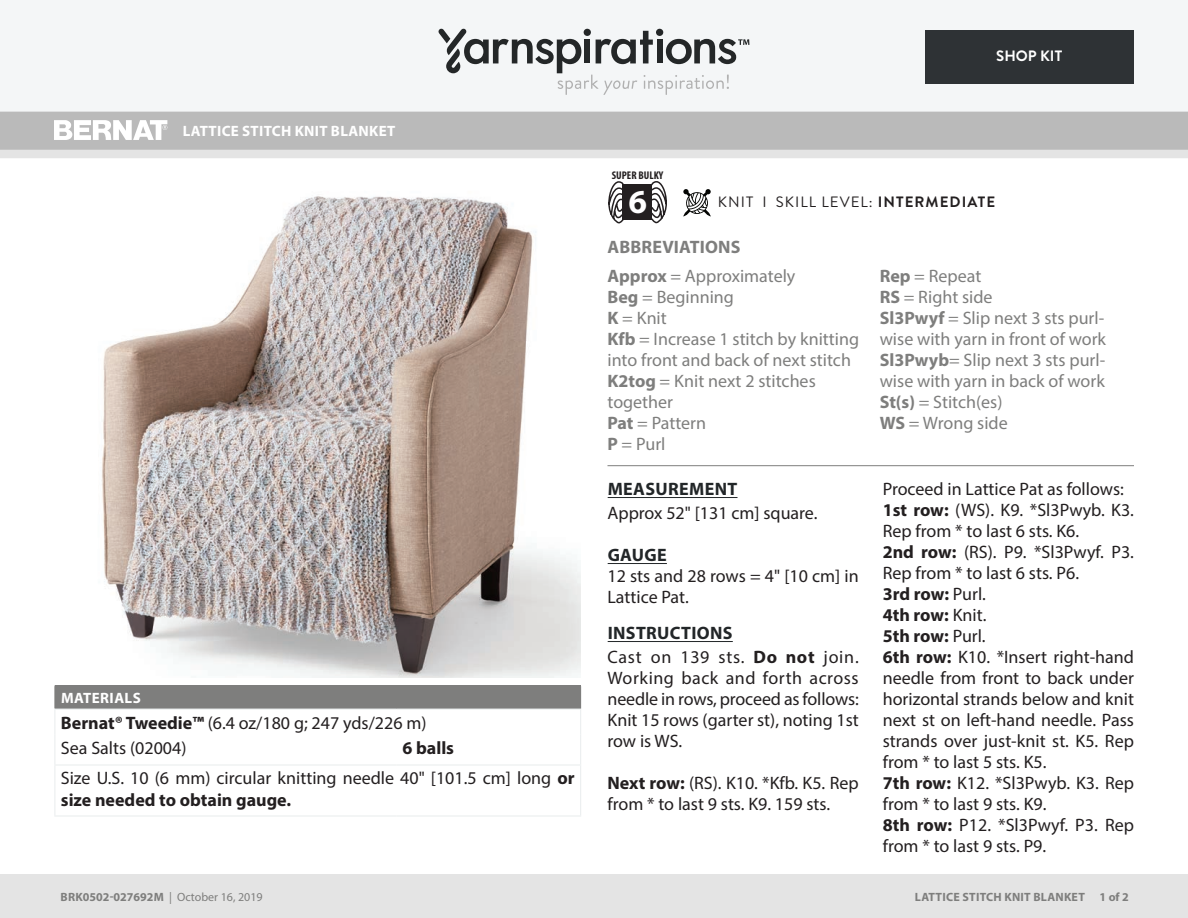
<style>
.page{position:relative;width:1188px;height:918px;background:#fff}
.page>*{position:absolute;margin:0;border:0;box-sizing:border-box;transform-origin:0 0}
.t1{font:700 33.6px "Myriad Pro";color:#fff}
.t2{font:18px/21px "Myriad Pro";color:#231f20}
.t3{font:18px/21px "Myriad Pro";color:#7e7e7d}
.t4{font:18px/24px "Myriad Pro";letter-spacing:.04em;color:#231f20}
.t5{font:700 18px/28.5px "Myriad Pro";letter-spacing:.01em;color:#7e7e7d}
.t6{font:700 18px "Myriad Pro";color:#231f20}
.t7{font:700 18px "Myriad Pro";letter-spacing:.02em;color:#222628}
.t8{font:700 15px "Myriad Pro";letter-spacing:.02em;color:#fff}
.t9{font:15px "Brandon Grotesque";letter-spacing:.07em;color:#231f20}
.t10{font:700 15px "Brandon Grotesque";color:#fff}
.t11{font:700 12px "Myriad Pro";color:#7e7e7d}
.t12{font:700 12px "Myriad Pro";letter-spacing:.02em;color:#7e7e7d}
.t13{font:700 condensed 11.25px "Myriad Pro";color:#231f20}
.s1{font-weight:700}
.s2{font-weight:400}
.s3{font-weight:700;color:#222628}
</style>
<div class="page">
<div style="left:0;top:150px;width:1188px;height:8px;background:#e4e4e4"></div>
<div style="left:0;top:112px;width:1188px;height:38px;background:#bababa"></div>
<div style="left:0;top:0;width:1188px;height:112px;background:#f4f6f7"></div>
<svg style="left:438px;top:29px;width:311px;height:66px"></svg>
<div style="left:0;top:875px;width:1188px;height:43px;background:#e4e4e4"></div>
<svg style="left:54px;top:120px;width:113px;height:20px"></svg>
<div style="left:925px;top:30px;width:209px;height:54px;background:#2e3235"></div>
<div style="left:55px;top:686px;width:526px;height:23px;background:#7e7e7d"></div>
<hr style="left:54px;top:709px;width:343px;height:1px;background:#ebeeef">
<hr style="left:397px;top:709px;width:184px;height:1px;background:#ebeeef">
<svg style="left:54px;top:686px;width:2px;height:78px"></svg>
<svg style="left:580px;top:708px;width:1px;height:56px"></svg>
<hr style="left:54px;top:764px;width:343px;height:2px;background:#ebeeef">
<hr style="left:54px;top:766px;width:1px;height:49px;background:#ebeeef">
<hr style="left:397px;top:764px;width:184px;height:2px;background:#ebeeef">
<hr style="left:580px;top:766px;width:1px;height:49px;background:#ebeeef">
<hr style="left:54px;top:815px;width:343px;height:2px;background:#ebeeef">
<hr style="left:397px;top:815px;width:184px;height:2px;background:#ebeeef">
<hr style="left:608px;top:497px;width:130px;height:1px;background:#222628">
<hr style="left:608px;top:563px;width:59px;height:1px;background:#222628">
<hr style="left:608px;top:641px;width:125px;height:1px;background:#222628">
<img style="left:101px;top:196px;width:479px;height:482px">
<svg style="left:683px;top:189px;width:28px;height:28px"></svg>
<svg style="left:608px;top:181px;width:16px;height:42px"></svg>
<svg style="left:651px;top:181px;width:16px;height:42px"></svg>
<div style="left:622px;top:184px;width:30px;height:36px;background:#231f20"></div>
<hr style="left:608px;top:465px;width:526px;height:1px;background:#7e7e7d">
<p class="t8" style="left:183px;top:121px;width:214px">LATTICE STITCH KNIT BLANKET</p>
<p class="t8" style="left:61px;top:688px;width:81px">MATERIALS</p>
<p class="t2" style="left:61px;top:710px;width:367px;line-height:25.5px"><span class="s1">Bernat® Tweedie™</span> (6.4 oz/180 g; 247 yds/226 m)<br>Sea Salts (02004)</p>
<p class="t2" style="left:61px;top:733px;width:515px;line-height:30.3px;text-indent:342px"><span class="s1">6 balls<br></span>Size U.S. 10 (6 mm) circular knitting needle 40" [101.5 cm] long <span class="s1">or</span></p>
<p class="t6" style="left:61px;top:788px;width:232px">size needed to obtain gauge.</p>
<p class="t10" style="left:996px;top:46px;width:67px">SHOP KIT</p>
<p class="t13" style="left:612px;top:168px;width:53px">SUPER BULKY</p>
<h1 class="t1" style="left:629px;top:180px;width:20px">6</h1>
<p class="t5" style="left:608px;top:232px;width:189px">ABBREVIATIONS<br>Approx <span class="s2">= Approximately</span></p>
<p class="t3" style="left:608px;top:286px;width:253px"><span class="s1">Beg</span> = Beginning<br><span class="s1">K</span> = Knit<br><span class="s1">Kfb</span> = Increase 1 stitch by knitting into front and back of next stitch<br><span class="s1">K2tog</span> = Knit next 2 stitches together<br><span class="s1">Pat</span> = Pattern<br><span class="s1">P</span> = Purl</p>
<p class="t9" style="left:718px;top:192px;width:279px">KNIT I SKILL LEVEL: <span class="s1">INTERMEDIATE</span></p>
<p class="t3" style="left:880px;top:265px;width:228px"><span class="s1">Rep</span> = Repeat<br><span class="s1">RS</span> = Right side<br><span class="s1">Sl3Pwyf</span> = Slip next 3 sts purl&shy;wise with yarn in front of work<br><span class="s1">Sl3Pwyb</span>= Slip next 3 sts purl&shy;wise with yarn in back of work<br><span class="s1">St(s)</span> = Stitch(es)<br><span class="s1">WS</span> = Wrong side</p>
<p class="t7" style="left:608px;top:477px;width:131px">MEASUREMENT</p>
<p class="t2" style="left:607px;top:502px;width:212px">Approx 52" [131 cm] square.</p>
<p class="t7" style="left:608px;top:543px;width:61px">GAUGE</p>
<p class="t2" style="left:607px;top:565px;width:253px">12 sts and 28 rows = 4" [10 cm] in<br>Lattice Pat.</p>
<p class="t4" style="left:607px;top:620px;width:253px"><span class="s3">INSTRUCTIONS<br></span>Cast on 139 sts. <span class="s1">Do not</span> join.</p>
<p class="t2" style="left:607px;top:667px;width:253px;text-align:justify">Working back and forth across needle in rows, proceed as follows:<br>Knit 15 rows (garter st), noting 1st row is WS.</p>
<p class="t2" style="left:607px;top:772px;width:253px"><span class="s1">Next row:</span> (RS). K10. *Kfb. K5. Rep from * to last 9 sts. K9. 159 sts.</p>
<p class="t2" style="left:883px;top:478px;width:253px">Proceed in Lattice Pat as follows:<br><span class="s1">1st row:</span> (WS). K9. *Sl3Pwyb. K3.<br>Rep from * to last 6 sts. K6.<br><span class="s1">2nd row:</span> (RS). P9. *Sl3Pwyf. P3.<br>Rep from * to last 6 sts. P6.<br><span class="s1">3rd row:</span> Purl.<br><span class="s1">4th row:</span> Knit.<br><span class="s1">5th row:</span> Purl.<br><span class="s1">6th row:</span> K10. *Insert right-hand needle from front to back under horizontal strands below and knit next st on left-hand needle. Pass strands over just-knit st. K5. Rep from * to last 5 sts. K5.<br><span class="s1">7th row:</span> K12. *Sl3Pwyb. K3. Rep from * to last 9 sts. K9.<br><span class="s1">8th row:</span> P12. *Sl3Pwyf. P3. Rep from * to last 9 sts. P9.</p>
<p class="t11" style="left:61px;top:889px;width:204px">BRK0502-027692M <span class="s2">| October 16, 2019</span></p>
<p class="t12" style="left:915px;top:889px;width:215px">LATTICE STITCH KNIT BLANKET 1 of 2</p>
</div>
